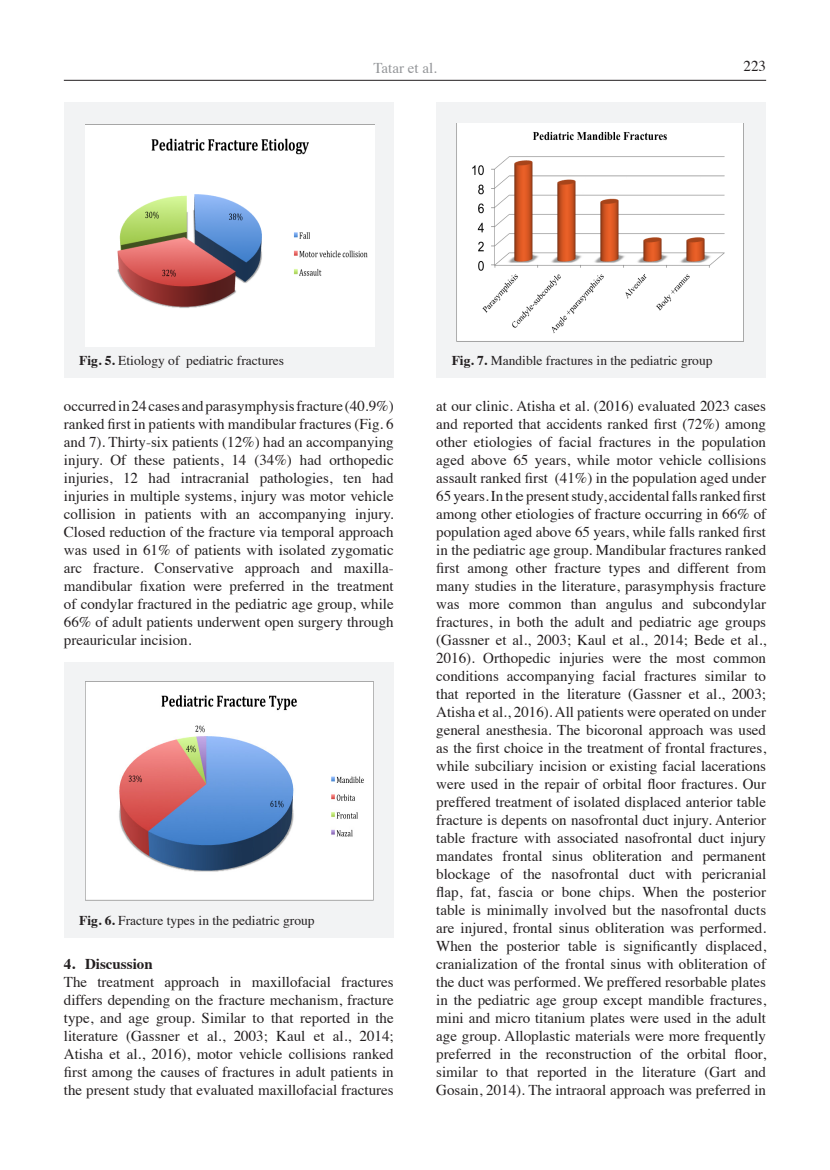
<style>
.page{position:relative;width:830px;height:1170px;background:#fff}
.page>*{position:absolute;margin:0;border:0;box-sizing:border-box;transform-origin:0 0}
.t1{font:15px/18px "Times";color:#231f20;text-align:justify}
.t2{font:700 15px "Times";color:#231f20}
.t3{font:15px "Times";color:#939598}
.t4{font:13.5px "Times";color:#231f20}
.s1{font-weight:700}
</style>
<div class="page">
<hr style="left:64px;top:80px;width:701px;height:1px;background:#231f20">
<div style="left:64px;top:102px;width:329px;height:275px;background:#f2f3f4"></div>
<img style="left:85px;top:124px;width:289px;height:222px">
<div style="left:64px;top:662px;width:329px;height:275px;background:#f2f3f4"></div>
<img style="left:86px;top:681px;width:288px;height:219px">
<div style="left:436px;top:102px;width:329px;height:275px;background:#f2f3f4"></div>
<img style="left:456px;top:123px;width:287px;height:218px">
<p class="t3" style="left:373px;top:54px;width:65px">Tatar et al.</p>
<p class="t1" style="left:743px;top:56px;width:24px">223</p>
<p class="t4" style="left:79px;top:348px;width:206px"><span class="s1">Fig. 5.</span> Etiology of pediatric fractures</p>
<p class="t4" style="left:451px;top:348px;width:262px"><span class="s1">Fig. 7.</span> Mandible fractures in the pediatric group</p>
<p class="t1" style="left:64px;top:395px;width:331px">occurred in 24 cases and parasymphysis fracture (40.9%) ranked first in patients with mandibular fractures (Fig. 6</p>
<p class="t1" style="left:64px;top:431px;width:331px">and 7). Thirty-six patients (12%) had an accompanying</p>
<p class="t1" style="left:64px;top:449px;width:331px">injury. Of these patients, 14 (34%) had orthopedic injuries, 12 had intracranial pathologies, ten had injuries in multiple systems, injury was motor vehicle collision in patients with an accompanying injury.<br>Closed reduction of the fracture via temporal approach was used in 61% of patients with isolated zygomatic arc fracture. Conservative approach and maxilla&shy;mandibular fixation were preferred in the treatment of condylar fractured in the pediatric age group, while 66% of adult patients underwent open surgery through preauricular incision.</p>
<p class="t4" style="left:79px;top:907px;width:237px"><span class="s1">Fig. 6.</span> Fracture types in the pediatric group</p>
<p class="t2" style="left:64px;top:949px;width:90px">4. Discussion</p>
<p class="t1" style="left:64px;top:971px;width:331px">The treatment approach in maxillofacial fractures differs depending on the fracture mechanism, fracture type, and age group. Similar to that reported in the literature (Gassner et al., 2003; Kaul et al., 2014; Atisha et al., 2016), motor vehicle collisions ranked first among the causes of fractures in adult patients in the present study that evaluated maxillofacial fractures</p>
<p class="t1" style="left:436px;top:395px;width:331px">at our clinic. Atisha et al. (2016) evaluated 2023 cases and reported that accidents ranked first (72%) among</p>
<p class="t1" style="left:436px;top:431px;width:331px">other etiologies of facial fractures in the population</p>
<p class="t1" style="left:436px;top:449px;width:331px">aged above 65 years, while motor vehicle collisions assault ranked first (41%) in the population aged under 65 years. In the present study, accidental falls ranked first among other etiologies of fracture occurring in 66% of population aged above 65 years, while falls ranked first in the pediatric age group. Mandibular fractures ranked first among other fracture types and different from many studies in the literature, parasymphysis fracture was more common than angulus and subcondylar fractures, in both the adult and pediatric age groups (Gassner et al., 2003; Kaul et al., 2014; Bede et al., 2016). Orthopedic injuries were the most common conditions accompanying facial fractures similar to that reported in the literature (Gassner et al., 2003; Atisha et al., 2016). All patients were operated on under general anesthesia. The bicoronal approach was used as the first choice in the treatment of frontal fractures, while subciliary incision or existing facial lacerations were used in the repair of orbital floor fractures. Our preffered treatment of isolated displaced anterior table fracture is depents on nasofrontal duct injury. Anterior table fracture with associated nasofrontal duct injury mandates frontal sinus obliteration and permanent blockage of the nasofrontal duct with pericranial flap, fat, fascia or bone chips. When the posterior table is minimally involved but the nasofrontal ducts are injured, frontal sinus obliteration was performed.<br>When the posterior table is significantly displaced, cranialization of the frontal sinus with obliteration of the duct was performed. We preffered resorbable plates in the pediatric age group except mandible fractures, mini and micro titanium plates were used in the adult age group. Alloplastic materials were more frequently preferred in the reconstruction of the orbital floor, similar to that reported in the literature (Gart and Gosain, 2014). The intraoral approach was preferred in</p>
</div>
